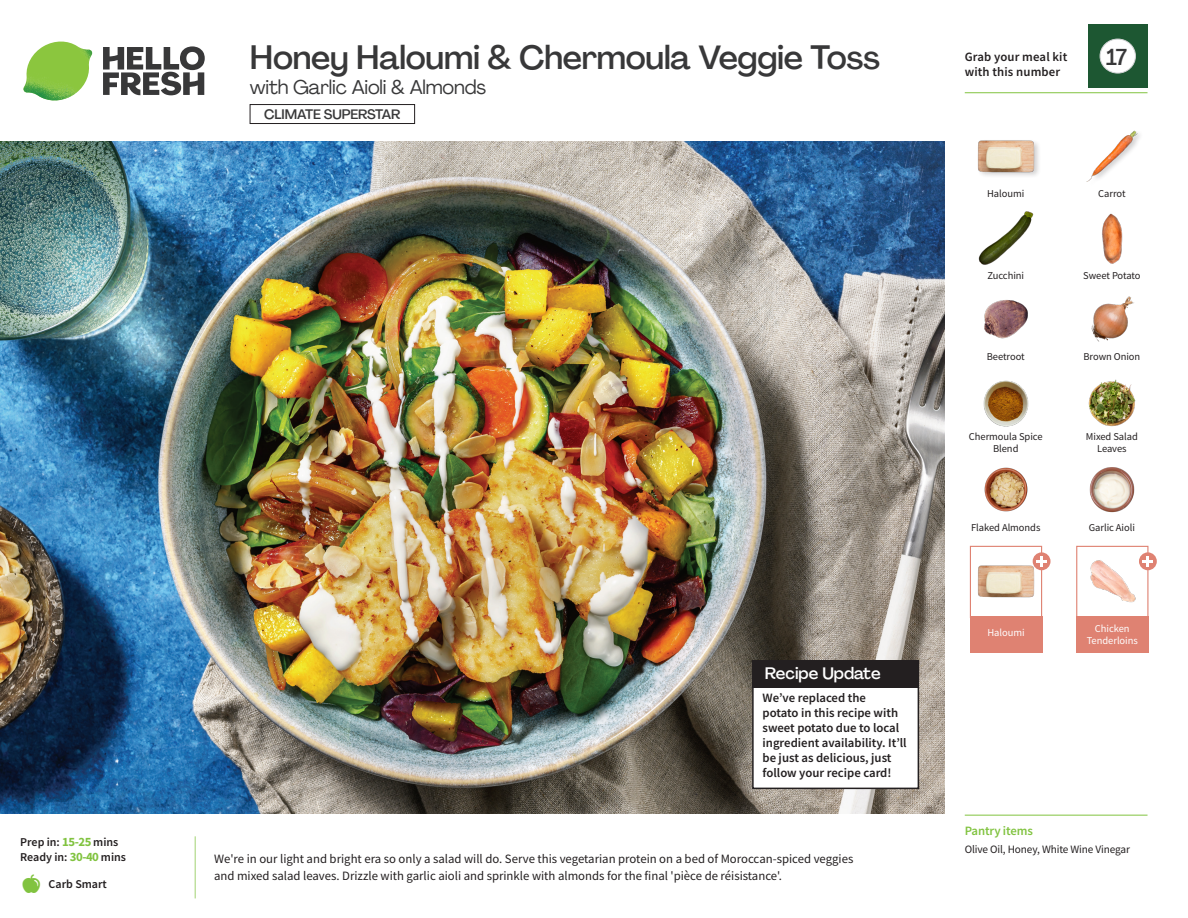
<style>
.page{position:relative;width:1188px;height:918px;background:#fff}
.page>*{position:absolute;margin:0;border:0;box-sizing:border-box;transform-origin:0 0}
._15_Titel_UK{font:500 33px "Agrandir";letter-spacing:-.01em;color:#383839}
._002_Label_Nr{font:500 22.8px "Agrandir";color:#383839;scale:.94 1}
._15_Titel_UK-2{font:19.5px "Agrandir";letter-spacing:-.01em;color:#383839}
.Steps_Text_AU{font:500 16.5px "Agrandir";color:#fff}
.t1{font:500 13.5px "Agrandir";letter-spacing:-.01em;color:#383839}
.Step_6_Text_AU{font:12.75px/16.5px "Source Sans Pro";color:#231f20}
.Steps_Text_AU-2{font:600 12.75px/15px "Source Sans Pro";color:#231f20}
._04_Headers_Front{font:600 12.75px "Source Sans Pro";letter-spacing:-.01em;color:#81c340}
._04_Intro{font:600 12px "Source Sans Pro";color:#231f20}
._05_Pantry{font:11.25px "Source Sans Pro";letter-spacing:-.01em;color:#231f20}
._18_FRONT_ingredients{font:10.5px/12px "Source Sans Pro";letter-spacing:-.005em;color:#231f20;text-align:center}
._18_FRONT_ingredients-2{font:10.5px/12px "Source Sans Pro";letter-spacing:-.005em;color:#fff;text-align:center}
.s1{font-weight:700;font-size:12.75px;color:#81c340}
</style>
<div class="page">
<svg style="left:103px;top:46px;width:102px;height:49px"></svg>
<img style="left:23px;top:42px;width:69px;height:59px">
<img style="left:0;top:142px;width:945px;height:672px">
<div style="left:1076px;top:546px;width:72px;height:72px;border:1px solid #df8272"></div>
<div style="left:1076px;top:616px;width:72px;height:37px;background:#df8272"></div>
<div style="left:970px;top:616px;width:72px;height:37px;background:#df8272"></div>
<img style="left:1090px;top:560px;width:46px;height:43px">
<div style="left:970px;top:546px;width:72px;height:72px;border:1px solid #df8272"></div>
<img style="left:978px;top:555px;width:57px;height:43px">
<div style="left:1033px;top:552px;width:18px;height:18px;background:#df8272;border-radius:50%"></div>
<svg style="left:1036px;top:556px;width:11px;height:11px"></svg>
<div style="left:1139px;top:552px;width:18px;height:18px;background:#df8272;border-radius:50%"></div>
<svg style="left:1143px;top:556px;width:10px;height:11px"></svg>
<div style="left:753px;top:661px;width:165px;height:127px;background:#fff"></div>
<div style="left:752px;top:660px;width:167px;height:129px;border:2px solid #231f20"></div>
<div style="left:752px;top:660px;width:167px;height:28px;background:#231f20"></div>
<div style="left:250px;top:104px;width:165px;height:20px;border:1px solid #231f20"></div>
<img style="left:1091px;top:296px;width:43px;height:46px">
<img style="left:1088px;top:379px;width:48px;height:48px">
<img style="left:983px;top:380px;width:46px;height:47px">
<img style="left:984px;top:467px;width:44px;height:45px">
<img style="left:984px;top:300px;width:44px;height:39px">
<img style="left:978px;top:211px;width:56px;height:54px">
<img style="left:1102px;top:213px;width:21px;height:51px">
<div style="left:977px;top:139px;width:64px;height:40px;background:#231f20;opacity:.2"></div>
<img style="left:977px;top:139px;width:57px;height:40px">
<img style="left:1086px;top:130px;width:54px;height:52px">
<img style="left:1089px;top:467px;width:46px;height:46px">
<hr style="left:965px;top:815px;width:183px;height:1px;background:#81c340">
<hr style="left:965px;top:92px;width:183px;height:1px;background:#81c340">
<div style="left:1088px;top:24px;width:60px;height:64px;background:#1d5732"></div>
<div style="left:1100px;top:39px;width:35px;height:34px;background:#fff;border-radius:50%"></div>
<div style="left:1100px;top:39px;width:36px;height:34px;border:1px solid #d1d2d4;border-radius:50%"></div>
<p class="_04_Intro" style="left:20px;top:834px;width:100px">Prep in: <span class="s1">15-25</span> mins</p>
<p class="_04_Intro" style="left:20px;top:849px;width:107px">Ready in: <span class="s1">30-40</span> mins</p>
<p class="_04_Intro" style="left:49px;top:876px;width:60px">Carb Smart</p>
<p class="_15_Titel_UK" style="left:250px;top:37px;width:632px">Honey Haloumi &amp; Chermoula Veggie Toss</p>
<p class="_15_Titel_UK-2" style="left:250px;top:75px;width:238px">with Garlic Aioli &amp; Almonds</p>
<p class="t1" style="left:264px;top:106px;width:138px">CLIMATE SUPERSTAR</p>
<p class="Steps_Text_AU" style="left:765px;top:663px;width:117px">Recipe Update</p>
<p class="Steps_Text_AU-2" style="left:763px;top:690px;width:146px">We’ve replaced the<br>potato in this recipe with sweet potato due to local ingredient availability. It’ll be just as delicious, just follow your recipe card!</p>
<p class="Step_6_Text_AU" style="left:214px;top:851px;width:641px">We're in our light and bright era so only a salad will do. Serve this vegetarian protein on a bed of Moroccan-spiced veggies and mixed salad leaves. Drizzle with garlic aioli and sprinkle with almonds for the final 'pièce de réisistance'.</p>
<p class="Steps_Text_AU-2" style="left:965px;top:49px;width:104px">Grab your meal kit with this number</p>
<p class="_002_Label_Nr" style="left:1106px;top:43px;width:24px">17</p>
<p class="_18_FRONT_ingredients" style="left:987px;top:188px;width:39px">Haloumi</p>
<p class="_18_FRONT_ingredients" style="left:1098px;top:188px;width:29px">Carrot</p>
<p class="_18_FRONT_ingredients" style="left:987px;top:270px;width:38px">Zucchini</p>
<p class="_18_FRONT_ingredients" style="left:1083px;top:270px;width:59px">Sweet Potato</p>
<p class="_18_FRONT_ingredients" style="left:987px;top:351px;width:39px">Beetroot</p>
<p class="_18_FRONT_ingredients" style="left:1083px;top:351px;width:58px">Brown Onion</p>
<p class="_18_FRONT_ingredients" style="left:969px;top:430px;width:75px">Chermoula Spice<br>Blend</p>
<p class="_18_FRONT_ingredients" style="left:1086px;top:430px;width:53px">Mixed Salad<br>Leaves</p>
<p class="_18_FRONT_ingredients" style="left:971px;top:521px;width:71px">Flaked Almonds</p>
<p class="_18_FRONT_ingredients" style="left:1089px;top:521px;width:48px">Garlic Aioli</p>
<p class="_18_FRONT_ingredients-2" style="left:987px;top:627px;width:39px">Haloumi</p>
<p class="_18_FRONT_ingredients-2" style="left:1087px;top:622px;width:53px">Chicken<br>Tenderloins</p>
<p class="_04_Headers_Front" style="left:965px;top:822px;width:70px">Pantry items</p>
<p class="_05_Pantry" style="left:965px;top:842px;width:167px">Olive Oil, Honey, White Wine Vinegar</p>
</div>
